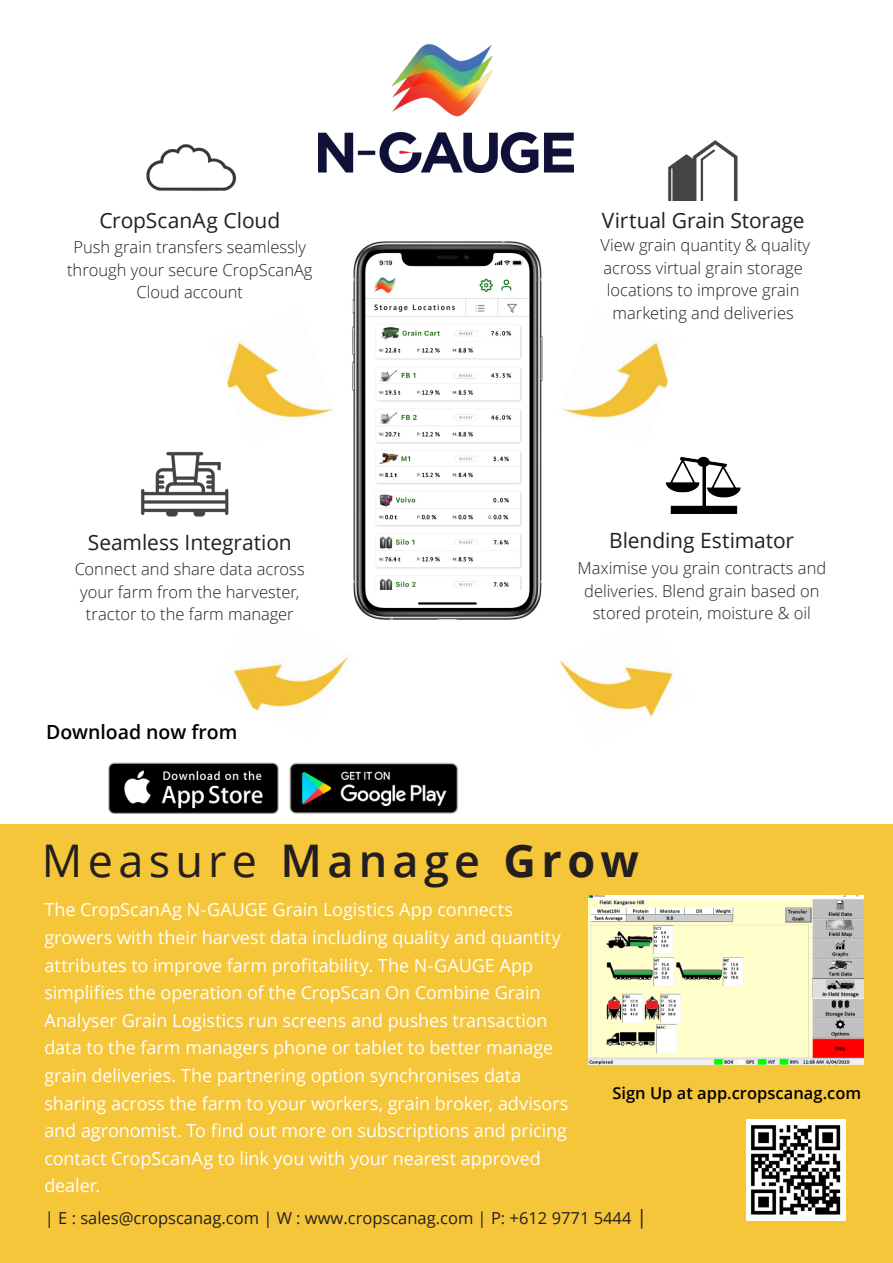
<style>
.page{position:relative;width:893px;height:1263px;background:#fff}
.page>*{position:absolute;margin:0;border:0;box-sizing:border-box;transform-origin:0 0}
.t1{font:45px "Open Sans";letter-spacing:.115em;color:#231f20}
.t2{font:21px "Open Sans";letter-spacing:-.005em;color:#231f20}
.t3{font:600 19.5px "Open Sans";letter-spacing:-.005em;color:#000}
.t4{font:18px/27.6px "Open Sans";letter-spacing:-.005em;color:#fff}
.t5{font:300 16.5px/22.5px "Open Sans";color:#231f20;text-align:center}
.t6{font:16.5px "Open Sans";color:#231f20}
.t7{font:600 16.5px "Open Sans";color:#000}
.s1{font-weight:600}
.s2{font-weight:700}
.s3{font-size:19.5px}
</style>
<div class="page">
<img style="left:319px;top:45px;width:255px;height:127px">
<img style="left:352px;top:241px;width:191px;height:379px">
<img style="left:227px;top:342px;width:106px;height:76px">
<img style="left:234px;top:604px;width:120px;height:107px">
<img style="left:563px;top:343px;width:105px;height:75px">
<img style="left:559px;top:660px;width:114px;height:57px">
<div style="left:0;top:825px;width:893px;height:438px;background:#f5c53a"></div>
<img style="left:746px;top:1119px;width:100px;height:101px">
<img style="left:108px;top:762px;width:351px;height:52px">
<img style="left:146px;top:144px;width:91px;height:47px">
<img style="left:665px;top:456px;width:76px;height:58px">
<img style="left:668px;top:140px;width:70px;height:61px">
<img style="left:141px;top:451px;width:88px;height:66px">
<img style="left:589px;top:895px;width:275px;height:170px">
<p class="t2" style="left:99px;top:205px;width:182px">CropScanAg Cloud</p>
<p class="t5" style="left:67px;top:236px;width:247px">Push grain transfers seamlessly through your secure CropScanAg<br>Cloud account</p>
<p class="t2" style="left:88px;top:527px;width:206px">Seamless Integration</p>
<p class="t5" style="left:75px;top:558px;width:232px">Connect and share data across your farm from the harvester, tractor to the farm manager</p>
<p class="t3" style="left:46px;top:718px;width:193px">Download now from</p>
<p class="t2" style="left:602px;top:206px;width:204px">Virtual Grain Storage</p>
<p class="t5" style="left:600px;top:234px;width:211px">View grain quantity &amp; quality across virtual grain storage locations to improve grain marketing and deliveries</p>
<p class="t2" style="left:609px;top:526px;width:187px">Blending Estimator</p>
<p class="t5" style="left:578px;top:556px;width:250px">Maximise you grain contracts and deliveries. Blend grain based on stored protein, moisture &amp; oil</p>
<p class="t1" style="left:42px;top:830px;width:598px">Measure <span class="s1">Manage</span> <span class="s2">Grow</span></p>
<p class="t4" style="left:44px;top:895px;width:526px">The CropScanAg N-GAUGE Grain Logistics App connects growers with their harvest data including quality and quantity attributes to improve farm profitability. The N-GAUGE App simplifies the operation of the CropScan On Combine Grain Analyser Grain Logistics run screens and pushes transaction data to the farm managers phone or tablet to better manage grain deliveries. The partnering option synchronises data sharing across the farm to your workers, grain broker, advisors and agronomist. To find out more on subscriptions and pricing contact CropScanAg to link you with your nearest approved dealer.</p>
<p class="t7" style="left:612px;top:1082px;width:250px">Sign Up at app.cropscanag.com</p>
<p class="t6" style="left:45px;top:1206px;width:604px">| E : sales@cropscanag.com | W : www.cropscanag.com | P: +612 9771 5444 <span class="s3">|</span></p>
</div>
